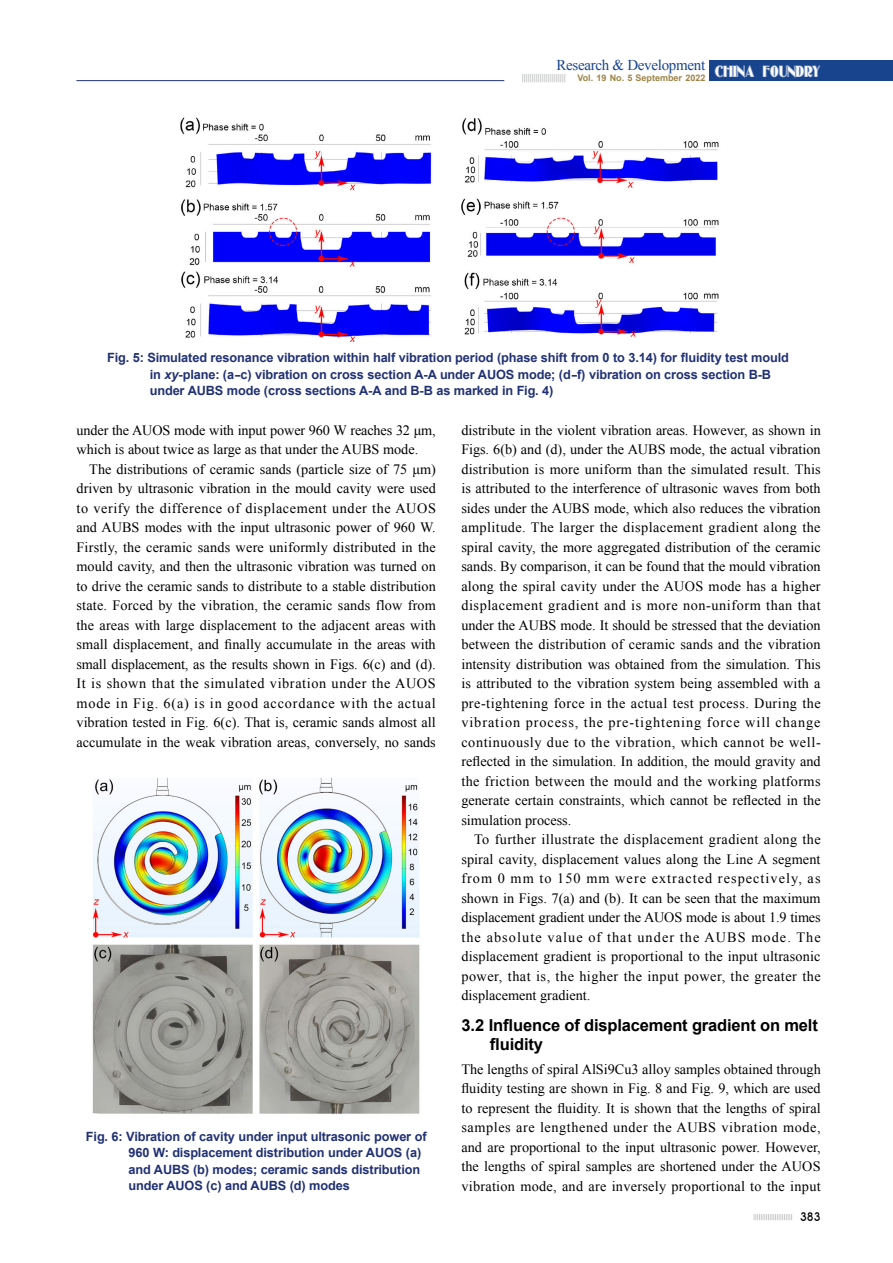
<style>
.page{position:relative;width:893px;height:1263px;background:#fff}
.page>*{position:absolute;margin:0;border:0;box-sizing:border-box;transform-origin:0 0}
.t1{font:700 16.5px/19.5px "Arial";letter-spacing:-.01em;color:#000}
.t2{font:15.6px "Oldgate Lane Outline";color:#fff}
.t3{font:15px "Times New Roman";letter-spacing:-.02em;color:#18448e}
.t4{font:14.25px/19.5px "Times New Roman";color:#000;text-align:justify}
.t5{font:700 12.75px/16.4px "Arial";letter-spacing:-.01em;color:#213174}
.t6{font:500 12px "Avant Garde IT Cby BT";color:#000}
.t7{font:700 9px "Arial";color:#9d8447}
.s1{font-style:italic}
</style>
<div class="page">
<svg style="left:754px;top:1214px;width:38px;height:6px"></svg>
<div style="left:709px;top:60px;width:184px;height:21px;background:#18448e"></div>
<svg style="left:522px;top:74px;width:43px;height:8px"></svg>
<hr style="left:76px;top:80px;width:428px;height:1px;background:#213174">
<img style="left:180px;top:117px;width:539px;height:224px">
<img style="left:92px;top:777px;width:328px;height:337px">
<p class="t3" style="left:556px;top:55px;width:150px">Research &amp; Development</p>
<p class="t7" style="left:577px;top:72px;width:129px">Vol. 19 No. 5 September 2022</p>
<p class="t2" style="left:715px;top:62px;width:107px">CHINA FOUNDRY</p>
<p class="t5" style="left:150px;top:350px;width:641px;text-indent:-43px">Fig. 5: Simulated resonance vibration within half vibration period (phase shift from 0 to 3.14) for fluidity test mould in <span class="s1">xy</span>-plane: (a-c) vibration on cross section A-A under AUOS mode; (d-f) vibration on cross section B-B under AUBS mode (cross sections A-A and B-B as marked in Fig. 4)</p>
<p class="t4" style="left:77px;top:420px;width:361px">under the AUOS mode with input power 960 W reaches 32 μm, which is about twice as large as that under the AUBS mode.</p>
<p class="t4" style="left:77px;top:459px;width:361px;text-indent:13px">The distributions of ceramic sands (particle size of 75 μm) driven by ultrasonic vibration in the mould cavity were used to verify the difference of displacement under the AUOS and AUBS modes with the input ultrasonic power of 960 W.<br>Firstly, the ceramic sands were uniformly distributed in the mould cavity, and then the ultrasonic vibration was turned on to drive the ceramic sands to distribute to a stable distribution state. Forced by the vibration, the ceramic sands flow from the areas with large displacement to the adjacent areas with small displacement, and finally accumulate in the areas with small displacement, as the results shown in Figs. 6(c) and (d).<br>It is shown that the simulated vibration under the AUOS mode in Fig. 6(a) is in good accordance with the actual vibration tested in Fig. 6(c). That is, ceramic sands almost all accumulate in the weak vibration areas, conversely, no sands</p>
<p class="t5" style="left:128px;top:1129px;width:300px;text-indent:-43px">Fig. 6: Vibration of cavity under input ultrasonic power of 960 W: displacement distribution under AUOS (a) and AUBS (b) modes; ceramic sands distribution under AUOS (c) and AUBS (d) modes</p>
<p class="t4" style="left:461px;top:420px;width:361px">distribute in the violent vibration areas. However, as shown in Figs. 6(b) and (d), under the AUBS mode, the actual vibration distribution is more uniform than the simulated result. This is attributed to the interference of ultrasonic waves from both sides under the AUBS mode, which also reduces the vibration amplitude. The larger the displacement gradient along the spiral cavity, the more aggregated distribution of the ceramic sands. By comparison, it can be found that the mould vibration along the spiral cavity under the AUOS mode has a higher displacement gradient and is more non-uniform than that under the AUBS mode. It should be stressed that the deviation between the distribution of ceramic sands and the vibration intensity distribution was obtained from the simulation. This is attributed to the vibration system being assembled with a pre-tightening force in the actual test process. During the vibration process, the pre-tightening force will change continuously due to the vibration, which cannot be well&shy;reflected in the simulation. In addition, the mould gravity and the friction between the mould and the working platforms generate certain constraints, which cannot be reflected in the simulation process.</p>
<p class="t4" style="left:461px;top:829px;width:361px;text-indent:13px">To further illustrate the displacement gradient along the spiral cavity, displacement values along the Line A segment from 0 mm to 150 mm were extracted respectively, as shown in Figs. 7(a) and (b). It can be seen that the maximum displacement gradient under the AUOS mode is about 1.9 times the absolute value of that under the AUBS mode. The displacement gradient is proportional to the input ultrasonic power, that is, the higher the input power, the greater the displacement gradient.</p>
<p class="t1" style="left:490px;top:1016px;width:330px;text-indent:-28px">3.2 Influence of displacement gradient on melt fluidity</p>
<p class="t4" style="left:461px;top:1059px;width:361px">The lengths of spiral AlSi9Cu3 alloy samples obtained through fluidity testing are shown in Fig. 8 and Fig. 9, which are used to represent the fluidity. It is shown that the lengths of spiral samples are lengthened under the AUBS vibration mode, and are proportional to the input ultrasonic power. However, the lengths of spiral samples are shortened under the AUOS vibration mode, and are inversely proportional to the input</p>
<p class="t6" style="left:800px;top:1209px;width:22px">383</p>
</div>
